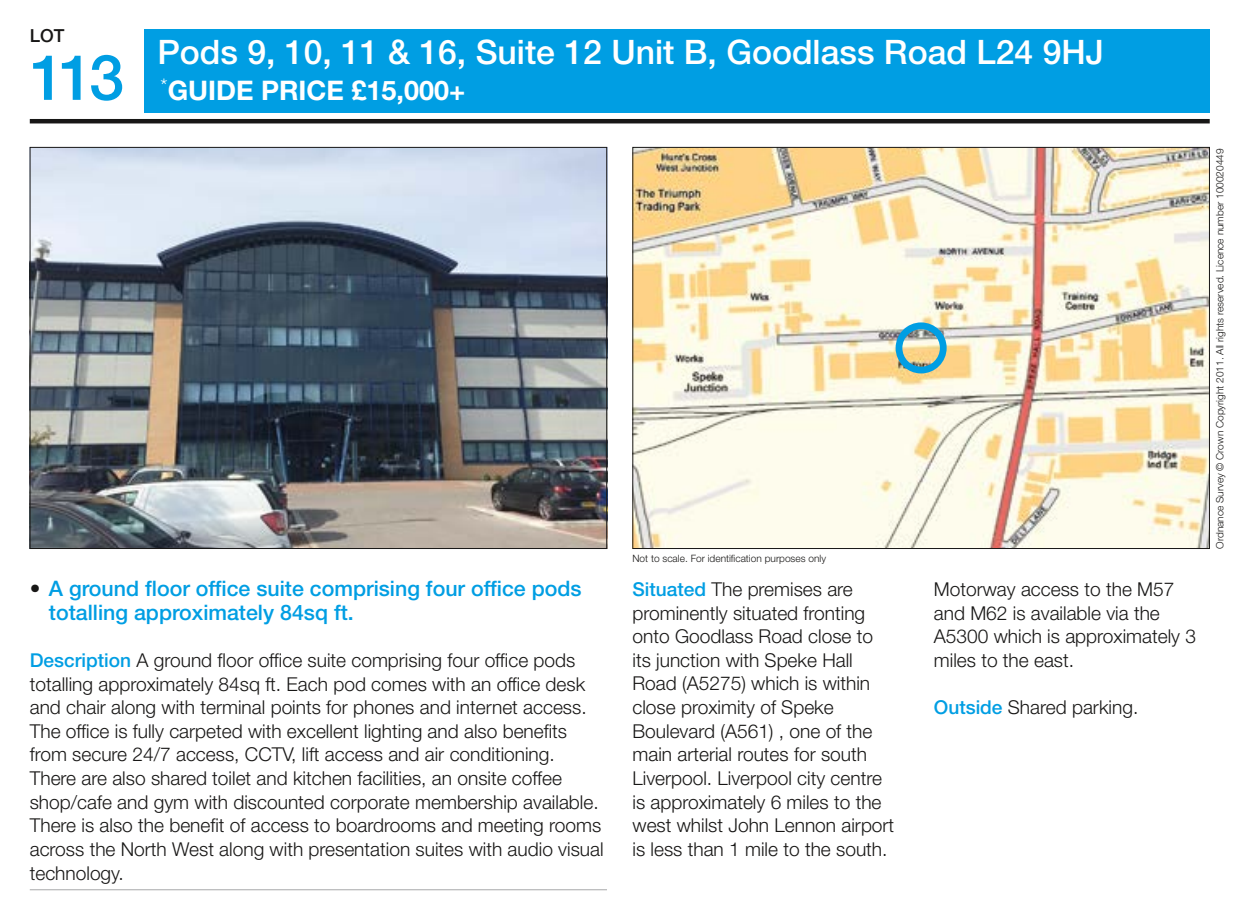
<style>
.page{position:relative;width:1253px;height:911px;background:#fff}
.page>*{position:absolute;margin:0;border:0;box-sizing:border-box;transform-origin:0 0}
.t1{font:500 63px "Helvetica Neue LT Std";color:#009ee3}
.t2{font:500 33.75px "Helvetica Neue LT Std";color:#fff}
.t3{font:700 27px "Helvetica Neue LT Std";color:#fff}
.t4{font:500 21.38px/23.6px "Helvetica Neue LT Std";color:#009ee3}
.t5{font:300 19.12px/23.6px "Helvetica Neue LT Std";color:#181716}
.t6{font:500 18px "Helvetica Neue LT Std";color:#181716}
.t7{font:300 10.12px "Helvetica Neue LT Std";color:#181716}
.s1{color:#181716}
.s2{font-weight:500;color:#009ee3}
</style>
<div class="page">
<div style="left:145px;top:29px;width:1065px;height:83px;background:#009ee3"></div>
<hr style="left:30px;top:119px;width:1180px;height:4px;background:#181716">
<img style="left:32px;top:149px;width:573px;height:398px">
<img style="left:635px;top:149px;width:573px;height:398px">
<hr style="left:30px;top:889px;width:577px;height:1px;background:#b1b2b3">
<div style="left:896px;top:322px;width:51px;height:51px;border:7px solid #009ee3;border-radius:50%"></div>
<p class="t6" style="left:30px;top:25px;width:36px">LOT</p>
<h1 class="t1" style="left:30px;top:40px;width:96px">113</h1>
<h2 class="t2" style="left:157px;top:32px;width:948px">Pods 9, 10, 11 &amp; 16, Suite 12 Unit B, Goodlass Road L24 9HJ</h2>
<h3 class="t3" style="left:161px;top:74px;width:306px"><sup>*</sup>GUIDE PRICE £15,000+</h3>
<p class="t7" style="left:633px;top:553px;width:195px">Not to scale. For identification purposes only</p>
<p class="t4" style="left:49px;top:576px;width:534px;text-indent:-19px"><span class="s1">•</span> A ground floor office suite comprising four office pods totalling approximately 84sq ft.</p>
<p class="t5" style="left:30px;top:648px;width:575px"><span class="s2">Description</span> A ground floor office suite comprising four office pods totalling approximately 84sq ft. Each pod comes with an office desk and chair along with terminal points for phones and internet access.<br>The office is fully carpeted with excellent lighting and also benefits from secure 24/7 access, CCTV, lift access and air conditioning.<br>There are also shared toilet and kitchen facilities, an onsite coffee shop/cafe and gym with discounted corporate membership available.<br>There is also the benefit of access to boardrooms and meeting rooms across the North West along with presentation suites with audio visual technology.</p>
<p class="t5" style="left:633px;top:577px;width:263px"><span class="s2">Situated</span> The premises are prominently situated fronting onto Goodlass Road close to its junction with Speke Hall<br>Road (A5275) which is within close proximity of Speke<br>Boulevard (A561) , one of the main arterial routes for south<br>Liverpool. Liverpool city centre is approximately 6 miles to the west whilst John Lennon airport is less than 1 mile to the south.</p>
<p class="t5" style="left:934px;top:577px;width:264px">Motorway access to the M57 and M62 is available via the<br>A5300 which is approximately 3 miles to the east.</p>
<p class="t5" style="left:934px;top:695px;width:206px"><span class="s2">Outside</span> Shared parking.</p>
<p class="t7" style="left:1214px;top:549px;width:402px;rotate:-90deg">Ordnance Survey © Crown Copyright 2011. All rights reserved. Licence number 100020449</p>
</div>
